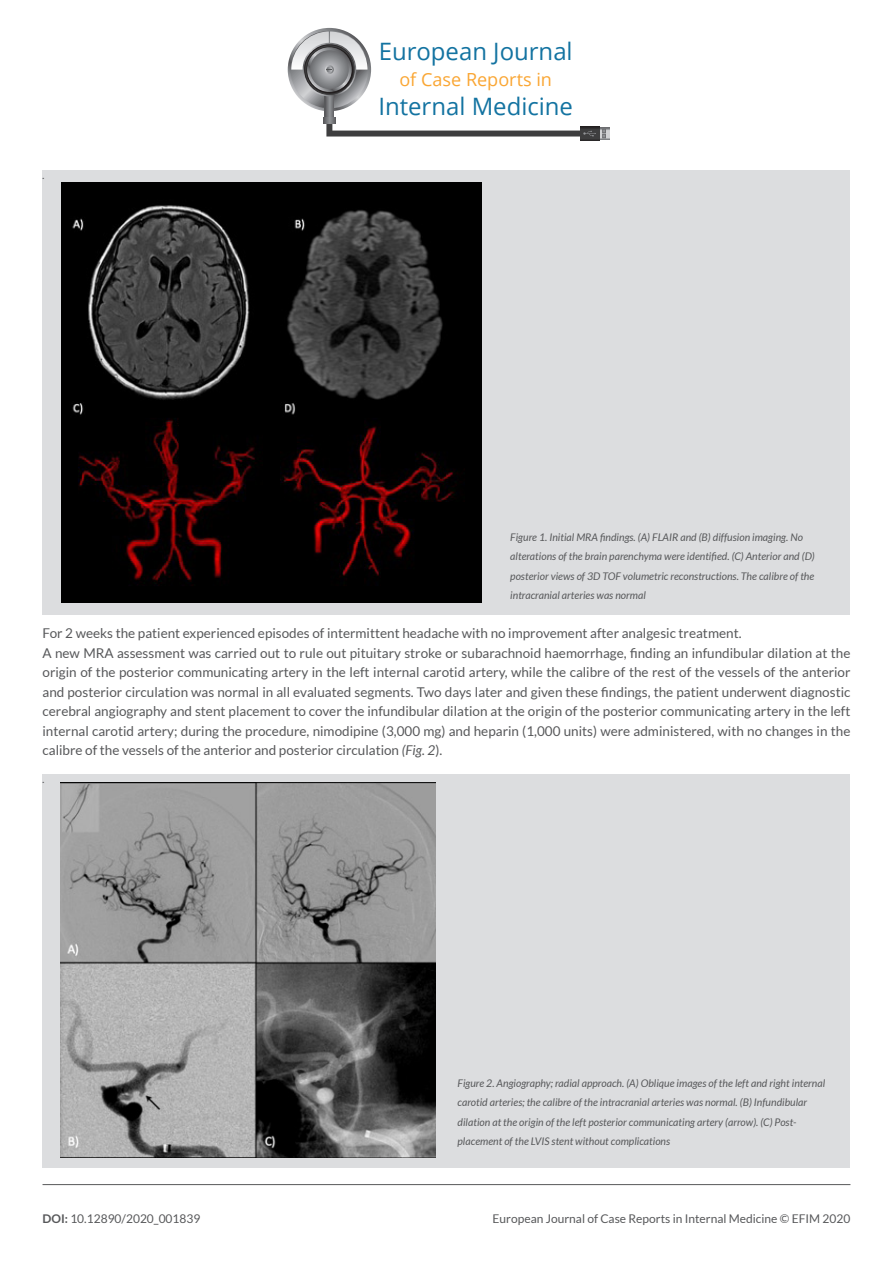
<style>
.page{position:relative;width:893px;height:1263px;background:#fff}
.page>*{position:absolute;margin:0;border:0;box-sizing:border-box;transform-origin:0 0}
.t1{font:24px "Open Sans";color:#1373a1}
.t2{font:18px "Open Sans";color:#faa633}
.TESTO_ARTICOLO{font:13.5px/19.5px "Lato";color:#57585a;text-align:justify}
.t3{font:12px "Lato";color:#57585a}
.DIDASCALIA{font:italic 10.5px/19.5px "Lato";color:#57585a}
.REFERENCE{font:italic 10.5px "Lato";color:#57585a}
.s1{font-style:italic}
.s2{font-weight:700}
</style>
<div class="page">
<svg style="left:288px;top:28px;width:83px;height:83px"></svg>
<svg style="left:291px;top:31px;width:77px;height:77px"></svg>
<svg style="left:325px;top:96px;width:9px;height:21px"></svg>
<svg style="left:303px;top:43px;width:53px;height:53px"></svg>
<svg style="left:304px;top:44px;width:51px;height:51px"></svg>
<svg style="left:307px;top:47px;width:45px;height:45px"></svg>
<svg style="left:310px;top:50px;width:39px;height:39px"></svg>
<svg style="left:291px;top:31px;width:76px;height:43px"></svg>
<svg style="left:600px;top:128px;width:10px;height:11px"></svg>
<svg style="left:603px;top:129px;width:2px;height:9px"></svg>
<svg style="left:580px;top:126px;width:20px;height:15px"></svg>
<svg style="left:323px;top:117px;width:273px;height:20px"></svg>
<hr style="left:43px;top:1184px;width:807px;height:1px;background:#57585a">
<div style="left:43px;top:170px;width:807px;height:445px;background:#dcdddf"></div>
<img style="left:61px;top:182px;width:421px;height:421px">
<div style="left:43px;top:775px;width:807px;height:393px;background:#dcdddf"></div>
<img style="left:60px;top:782px;width:375px;height:375px">
<p class="REFERENCE" style="left:43px;top:169px;width:4px">.</p>
<h1 class="t1" style="left:379px;top:35px;width:196px">European Journal</h1>
<h2 class="t2" style="left:399px;top:67px;width:154px">of Case Reports in</h2>
<h1 class="t1" style="left:378px;top:89px;width:196px">Internal Medicine</h1>
<p class="DIDASCALIA" style="left:510px;top:527px;width:306px">Figure 1. Initial MRA findings. (A) FLAIR and (B) diffusion imaging. No alterations of the brain parenchyma were identified. (C) Anterior and (D) posterior views of 3D TOF volumetric reconstructions. The calibre of the intracranial arteries was normal</p>
<p class="TESTO_ARTICOLO" style="left:43px;top:623px;width:700px">For 2 weeks the patient experienced episodes of intermittent headache with no improvement after analgesic treatment.</p>
<p class="TESTO_ARTICOLO" style="left:43px;top:643px;width:809px">A new MRA assessment was carried out to rule out pituitary stroke or subarachnoid haemorrhage, finding an infundibular dilation at the origin of the posterior communicating artery in the left internal carotid artery, while the calibre of the rest of the vessels of the anterior and posterior circulation was normal in all evaluated segments. Two days later and given these findings, the patient underwent diagnostic cerebral angiography and stent placement to cover the infundibular dilation at the origin of the posterior communicating artery in the left internal carotid artery; during the procedure, nimodipine (3,000 mg) and heparin (1,000 units) were administered, with no changes in the calibre of the vessels of the anterior and posterior circulation <span class="s1">(Fig. 2</span>).</p>
<p class="REFERENCE" style="left:43px;top:773px;width:4px">.</p>
<p class="DIDASCALIA" style="left:458px;top:1073px;width:369px">Figure 2. Angiography; radial approach. (A) Oblique images of the left and right internal carotid arteries; the calibre of the intracranial arteries was normal. (B) Infundibular dilation at the origin of the left posterior communicating artery (arrow). (C) Post&shy;placement of the LVIS stent without complications</p>
<p class="t3" style="left:43px;top:1212px;width:159px"><span class="s2">DOI:</span> 10.12890/2020_001839</p>
<p class="t3" style="left:493px;top:1212px;width:359px">European Journal of Case Reports in Internal Medicine © EFIM 2020</p>
</div>
